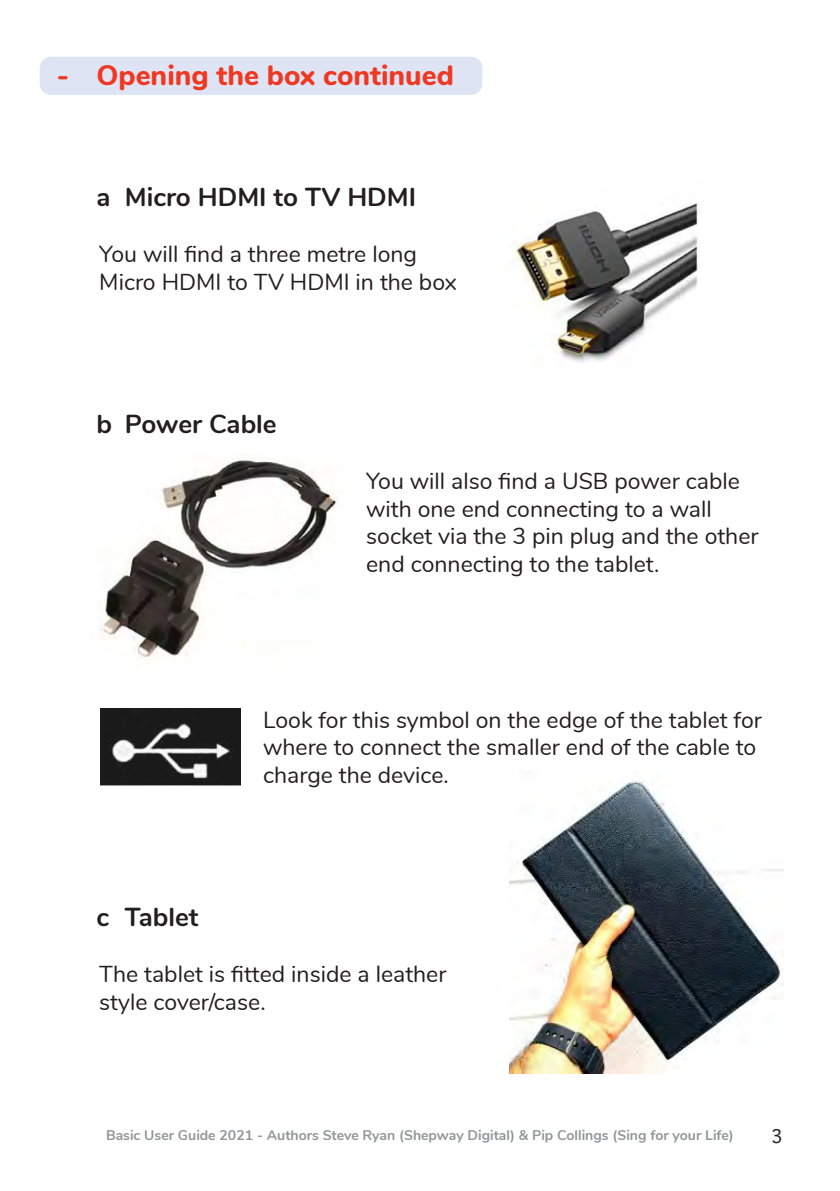
<style>
.page{position:relative;width:840px;height:1191px;background:#fff}
.page>*{position:absolute;margin:0;border:0;box-sizing:border-box;transform-origin:0 0}
.Heading_1{font:800 28px "Nunito";color:#ef3822}
.Heading_2{font:700 26px "Nunito";color:#231f20}
.Text_1{font:23px/27.6px "Nunito";color:#231f20}
.t1{font:18px "Geneva";color:#231f20}
.t2{font:700 14px "Nunito";color:#939598}
</style>
<div class="page">
<div style="left:40px;top:57px;width:442px;height:38px;background:#dee4f3;border-radius:11px"></div>
<img style="left:514px;top:203px;width:184px;height:161px">
<img style="left:100px;top:458px;width:236px;height:201px">
<img style="left:100px;top:709px;width:140px;height:77px">
<img style="left:509px;top:771px;width:273px;height:302px">
<p class="Heading_1" style="left:57px;top:55px;width:398px">- Opening the box continued</p>
<p class="Heading_2" style="left:96px;top:178px;width:321px">a Micro HDMI to TV HDMI</p>
<p class="Text_1" style="left:99px;top:239px;width:359px">You will find a three metre long<br>Micro HDMI to TV HDMI in the box</p>
<p class="Heading_2" style="left:96px;top:405px;width:182px">b Power Cable</p>
<p class="Text_1" style="left:366px;top:466px;width:394px">You will also find a USB power cable with one end connecting to a wall socket via the 3 pin plug and the other end connecting to the tablet.</p>
<p class="Text_1" style="left:263px;top:704px;width:500px">Look for this symbol on the edge of the tablet for where to connect the smaller end of the cable to charge the device.</p>
<p class="Heading_2" style="left:96px;top:897px;width:103px">c Tablet</p>
<p class="Text_1" style="left:99px;top:958px;width:348px">The tablet is fitted inside a leather style cover/case.</p>
<p class="t2" style="left:106px;top:1124px;width:629px">Basic User Guide 2021 - Authors Steve Ryan (Shepway Digital) &amp; Pip Collings (Sing for your Life)</p>
<p class="t1" style="left:770px;top:1126px;width:14px">3</p>
</div>
